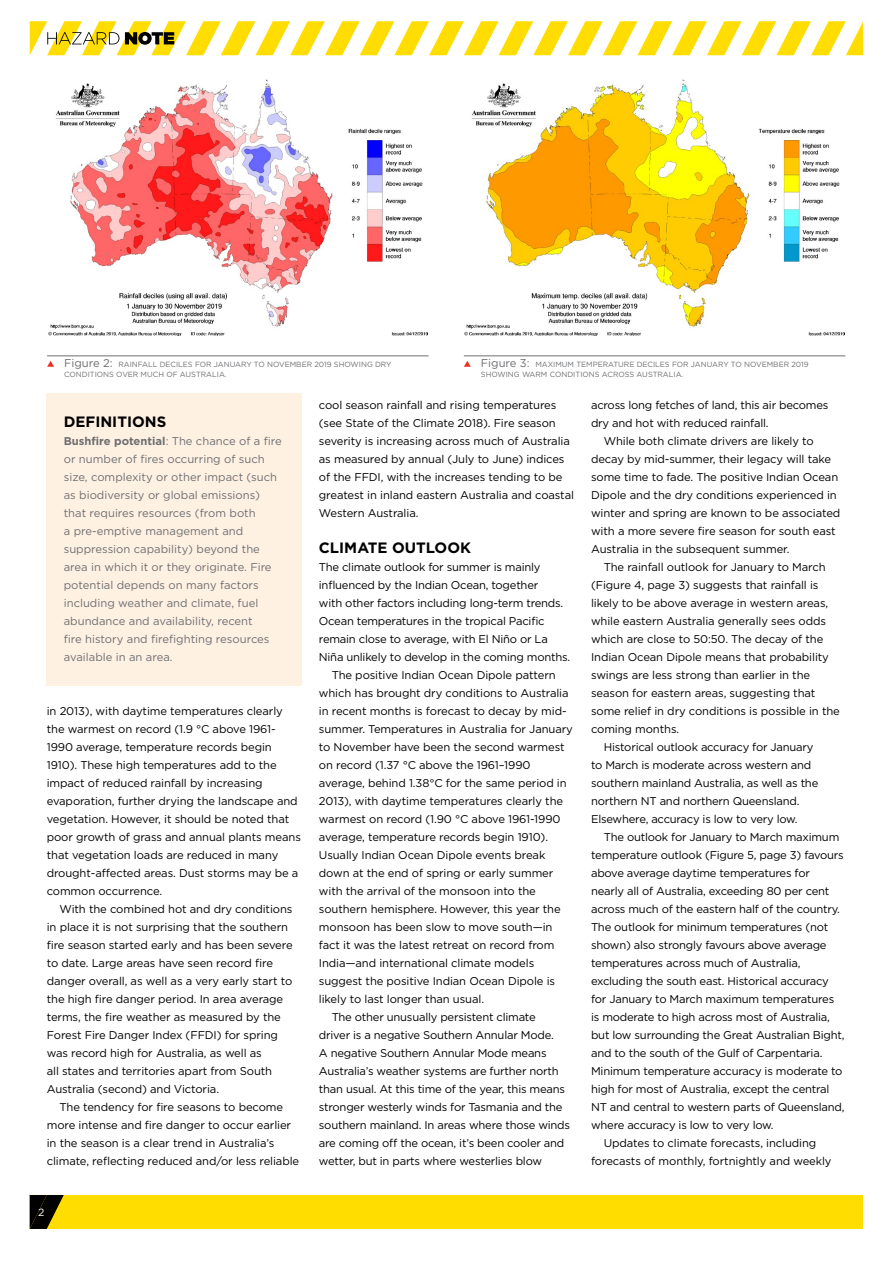
<style>
.page{position:relative;width:893px;height:1263px;background:#fff}
.page>*{position:absolute;margin:0;border:0;box-sizing:border-box;transform-origin:0 0}
.Black_subheader{font:700 15px "Gotham";color:#000}
.Body_Text{font:11.25px/18px "Gotham";letter-spacing:-.01em;color:#000}
.Break_out_text{font:11.25px/18px "Gotham";color:#6d6e71}
.Body_Text_first{font:11.25px/18px "Gotham";letter-spacing:-.02em;color:#000}
.t1{font:10.5px "Gotham";color:#fff}
.t2{font:7.5px/10.5px "Gotham";color:#6d6e71}
.s1{font-size:11.25px}
.s2{font-weight:700}
</style>
<div class="page">
<hr style="left:47px;top:356px;width:382px;height:1px;background:#6d6e71">
<svg style="left:47px;top:361px;width:7px;height:6px"></svg>
<hr style="left:464px;top:356px;width:381px;height:1px;background:#6d6e71">
<svg style="left:464px;top:361px;width:7px;height:6px"></svg>
<div style="left:47px;top:393px;width:255px;height:292px;background:#fff1e2"></div>
<img style="left:48px;top:79px;width:380px;height:257px">
<img style="left:465px;top:79px;width:379px;height:257px">
<div style="left:30px;top:1195px;width:833px;height:34px;background:#fd0"></div>
<svg style="left:30px;top:1195px;width:34px;height:34px"></svg>
<svg style="left:30px;top:21px;width:833px;height:34px"></svg>
<p class="t2" style="left:64px;top:359px;width:329px"><span class="s1">Figure 2:</span> RAINFALL DECILES FOR JANUARY TO NOVEMBER 2019 SHOWING DRY<br>CONDITIONS OVER MUCH OF AUSTRALIA.</p>
<p class="t2" style="left:481px;top:359px;width:329px"><span class="s1">Figure 3:</span> MAXIMUM TEMPERATURE DECILES FOR JANUARY TO NOVEMBER 2019<br>SHOWING WARM CONDITIONS ACROSS AUSTRALIA.</p>
<p class="Black_subheader" style="left:64px;top:412px;width:104px">DEFINITIONS</p>
<p class="Break_out_text" style="left:64px;top:432px;width:220px"><span class="s2">Bushfire potential</span>: The chance of a fire or number of fires occurring of such size, complexity or other impact (such as biodiversity or global emissions) that requires resources (from both<br>a pre-emptive management and suppression capability) beyond the area in which it or they originate. Fire potential depends on many factors including weather and climate, fuel abundance and availability, recent<br>fire history and firefighting resources available in an area.</p>
<p class="Body_Text" style="left:319px;top:396px;width:257px">cool season rainfall and rising temperatures (see State of the Climate 2018). Fire season severity is increasing across much of Australia as measured by annual (July to June) indices of the FFDI, with the increases tending to be greatest in inland eastern Australia and coastal Western Australia.</p>
<p class="Black_subheader" style="left:319px;top:538px;width:154px">CLIMATE OUTLOOK</p>
<p class="Body_Text_first" style="left:319px;top:558px;width:253px">The climate outlook for summer is mainly influenced by the Indian Ocean, together<br>with other factors including long-term trends.<br>Ocean temperatures in the tropical Pacific remain close to average, with El Niño or La Niña unlikely to develop in the coming months.</p>
<p class="Body_Text" style="left:319px;top:666px;width:255px;text-indent:13px">The positive Indian Ocean Dipole pattern which has brought dry conditions to Australia in recent months is forecast to decay by mid&shy;summer. Temperatures in Australia for January to November have been the second warmest on record (1.37 °C above the 1961–1990 average, behind 1.38°C for the same period in 2013), with daytime temperatures clearly the warmest on record (1.90 °C above 1961-1990 average, temperature records begin 1910).<br>Usually Indian Ocean Dipole events break down at the end of spring or early summer with the arrival of the monsoon into the southern hemisphere. However, this year the monsoon has been slow to move south—in fact it was the latest retreat on record from India—and international climate models suggest the positive Indian Ocean Dipole is likely to last longer than usual.</p>
<p class="Body_Text" style="left:319px;top:1008px;width:253px;text-indent:13px">The other unusually persistent climate<br>driver is a negative Southern Annular Mode.<br>A negative Southern Annular Mode means Australia’s weather systems are further north than usual. At this time of the year, this means stronger westerly winds for Tasmania and the southern mainland. In areas where those winds are coming off the ocean, it’s been cooler and wetter, but in parts where westerlies blow</p>
<p class="Body_Text" style="left:591px;top:396px;width:239px">across long fetches of land, this air becomes dry and hot with reduced rainfall.</p>
<p class="Body_Text" style="left:591px;top:432px;width:251px;text-indent:13px">While both climate drivers are likely to decay by mid-summer, their legacy will take some time to fade. The positive Indian Ocean Dipole and the dry conditions experienced in winter and spring are known to be associated with a more severe fire season for south east Australia in the subsequent summer.</p>
<p class="Body_Text" style="left:591px;top:558px;width:250px;text-indent:13px">The rainfall outlook for January to March (Figure 4, page 3) suggests that rainfall is likely to be above average in western areas, while eastern Australia generally sees odds which are close to 50:50. The decay of the Indian Ocean Dipole means that probability swings are less strong than earlier in the season for eastern areas, suggesting that some relief in dry conditions is possible in the coming months.</p>
<p class="Body_Text" style="left:591px;top:738px;width:229px;text-indent:13px">Historical outlook accuracy for January to March is moderate across western and southern mainland Australia, as well as the northern NT and northern Queensland.<br>Elsewhere, accuracy is low to very low.</p>
<p class="Body_Text" style="left:591px;top:828px;width:255px;text-indent:13px">The outlook for January to March maximum temperature outlook (Figure 5, page 3) favours above average daytime temperatures for nearly all of Australia, exceeding 80 per cent across much of the eastern half of the country.<br>The outlook for minimum temperatures (not shown) also strongly favours above average temperatures across much of Australia, excluding the south east. Historical accuracy for January to March maximum temperatures is moderate to high across most of Australia, but low surrounding the Great Australian Bight, and to the south of the Gulf of Carpentaria.<br>Minimum temperature accuracy is moderate to high for most of Australia, except the central NT and central to western parts of Queensland, where accuracy is low to very low.</p>
<p class="Body_Text" style="left:591px;top:1134px;width:242px;text-align:center">Updates to climate forecasts, including forecasts of monthly, fortnightly and weekly</p>
<p class="Body_Text" style="left:47px;top:702px;width:256px">in 2013), with daytime temperatures clearly the warmest on record (1.9 °C above 1961- 1990 average, temperature records begin 1910). These high temperatures add to the impact of reduced rainfall by increasing evaporation, further drying the landscape and vegetation. However, it should be noted that poor growth of grass and annual plants means that vegetation loads are reduced in many drought-affected areas. Dust storms may be a common occurrence.</p>
<p class="Body_Text" style="left:47px;top:900px;width:247px;text-indent:13px">With the combined hot and dry conditions in place it is not surprising that the southern fire season started early and has been severe to date. Large areas have seen record fire danger overall, as well as a very early start to the high fire danger period. In area average terms, the fire weather as measured by the Forest Fire Danger Index (FFDI) for spring was record high for Australia, as well as<br>all states and territories apart from South Australia (second) and Victoria.</p>
<p class="Body_Text" style="left:47px;top:1098px;width:254px;text-indent:13px">The tendency for fire seasons to become more intense and fire danger to occur earlier in the season is a clear trend in Australia’s climate, reflecting reduced and/or less reliable</p>
<p class="t1" style="left:38px;top:1206px;width:8px">2</p>
</div>
